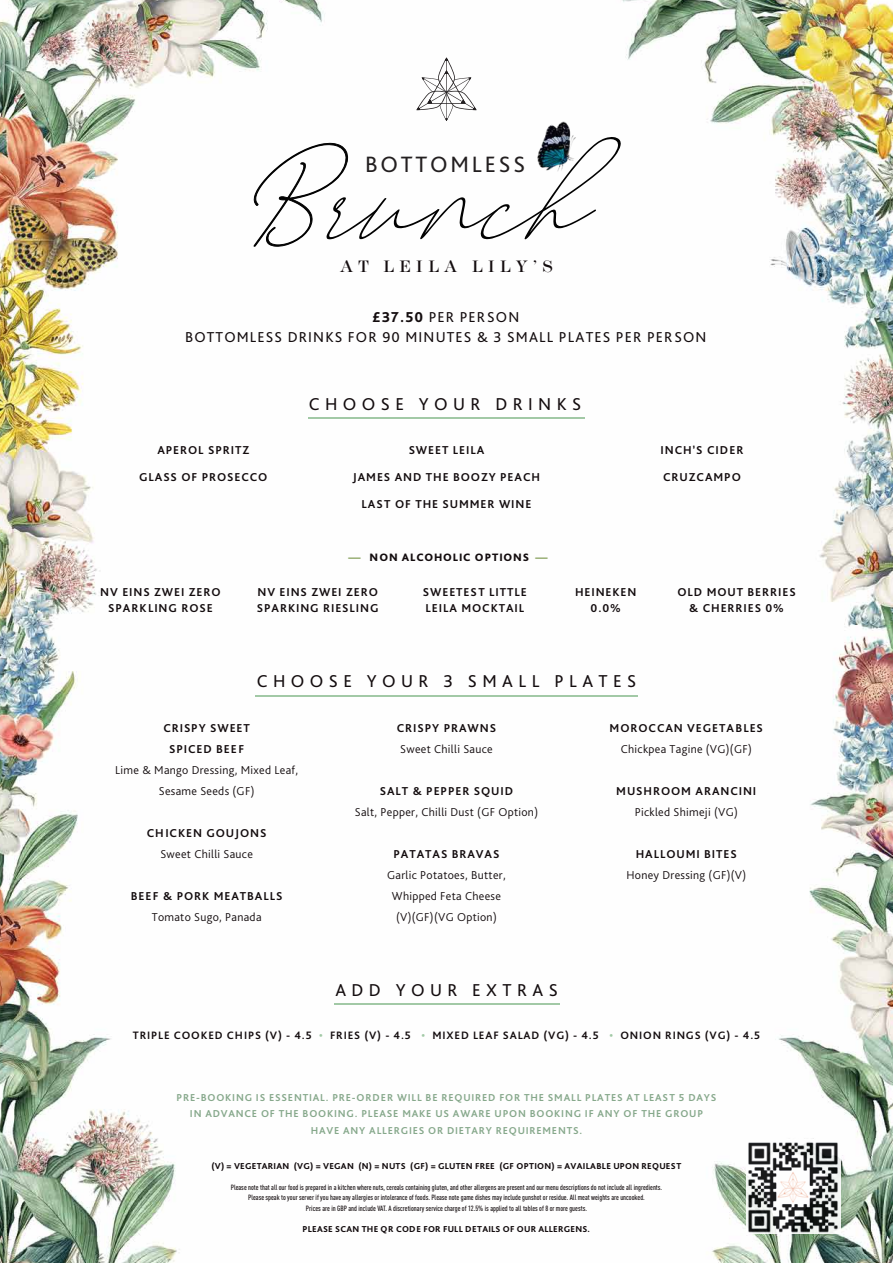
<style>
.page{position:relative;width:893px;height:1263px;background:#fff}
.page>*{position:absolute;margin:0;border:0;box-sizing:border-box;transform-origin:0 0}
.t1{font:146.7px "Augustfree";color:#020202}
.t2{font:23.25px "Bliss Pro";letter-spacing:.12em;color:#231f20}
.t3{font:18px "Bliss Pro";letter-spacing:.3em;color:#130c0e}
.t4{font:17.1px "Modern Two Sixtn Md ITC";letter-spacing:.3em;color:#130c0e}
.t5{font:15px/19.4px "Bliss Pro";letter-spacing:.075em;color:#130c0e;text-align:center}
.t6{font:700 12px/16.5px "Bliss Pro";letter-spacing:.075em;color:#130c0e;text-align:center}
.t7{font:300 12px/21px "Bliss Pro";letter-spacing:.025em;color:#130c0e;text-align:center}
.t8{font:700 11.25px "Bliss Pro";letter-spacing:.075em;color:#130c0e}
.t9{font:800 11.25px "Bliss Pro";letter-spacing:.075em;color:#130c0e}
.t10{font:700 10.5px/16.5px "Bliss Pro";letter-spacing:.075em;color:#86a88b;text-align:center}
.t11{font:800 9px "Bliss Pro";letter-spacing:.025em;color:#130c0e}
.t12{font:500 7.5px/10.5px "DIN Cond";color:#130c0e;text-align:center}
.s1{font-size:87px}
.s2{font-weight:800}
.s3{color:#94ac6f}
.s4{color:#a2c9a6}
</style>
<div class="page">
<img style="left:0;top:0;width:893px;height:1263px">
<img style="left:529px;top:113px;width:48px;height:61px">
<img style="left:746px;top:1140px;width:94px;height:94px">
<hr style="left:308px;top:417px;width:277px;height:2px;background:#a2c9a6">
<hr style="left:255px;top:695px;width:383px;height:2px;background:#a2c9a6">
<hr style="left:334px;top:1003px;width:225px;height:2px;background:#a2c9a6">
<h1 class="t1" style="left:249px;top:102px;width:339px"><span class="s1">B</span>runch</h1>
<h2 class="t2" style="left:365px;top:150px;width:162px">BOTTOMLESS</h2>
<h3 class="t4" style="left:340px;top:256px;width:214px">AT LEILA LILY’S</h3>
<h3 class="t5" style="left:185px;top:307px;width:523px"><span class="s2">£37.50</span> PER PERSON<br>BOTTOMLESS DRINKS FOR 90 MINUTES &amp; 3 SMALL PLATES PER PERSON</h3>
<h3 class="t6" style="left:157px;top:442px;width:93px">APEROL SPRITZ</h3>
<h3 class="t6" style="left:139px;top:469px;width:130px">GLASS OF PROSECCO</h3>
<h3 class="t3" style="left:309px;top:393px;width:274px">CHOOSE YOUR DRINKS</h3>
<h3 class="t6" style="left:409px;top:442px;width:77px">SWEET LEILA</h3>
<h3 class="t6" style="left:353px;top:469px;width:189px">JAMES AND THE BOOZY PEACH</h3>
<h3 class="t6" style="left:362px;top:496px;width:171px">LAST OF THE SUMMER WINE</h3>
<h3 class="t9" style="left:346px;top:550px;width:205px"><span class="s3">-</span> NON ALCOHOLIC OPTIONS <span class="s3">-</span></h3>
<h3 class="t6" style="left:660px;top:442px;width:85px">INCH’S CIDER</h3>
<h3 class="t6" style="left:663px;top:469px;width:79px">CRUZCAMPO</h3>
<h3 class="t6" style="left:100px;top:583px;width:122px">NV EINS ZWEI ZERO<br>SPARKLING ROSE</h3>
<h3 class="t6" style="left:257px;top:583px;width:123px;text-align:left">NV EINS ZWEI ZERO<br>SPARKING RIESLING</h3>
<h3 class="t6" style="left:423px;top:583px;width:105px;text-align:left">SWEETEST LITTLE<br>LEILA MOCKTAIL</h3>
<h3 class="t6" style="left:575px;top:583px;width:63px">HEINEKEN<br>0.0%</h3>
<h3 class="t6" style="left:677px;top:583px;width:120px">OLD MOUT BERRIES &amp; CHERRIES 0%</h3>
<h3 class="t3" style="left:257px;top:670px;width:381px">CHOOSE YOUR 3 SMALL PLATES</h3>
<h3 class="t6" style="left:163px;top:718px;width:88px;line-height:21px">CRISPY SWEET<br>SPICED BEEF</h3>
<h3 class="t7" style="left:115px;top:760px;width:185px">Lime &amp; Mango Dressing, Mixed Leaf,<br>Sesame Seeds (GF)</h3>
<h3 class="t6" style="left:147px;top:825px;width:121px">CHICKEN GOUJONS</h3>
<h3 class="t7" style="left:160px;top:844px;width:94px">Sweet Chilli Sauce</h3>
<h3 class="t6" style="left:131px;top:888px;width:153px">BEEF &amp; PORK MEATBALLS</h3>
<h3 class="t7" style="left:152px;top:907px;width:111px">Tomato Sugo, Panada</h3>
<h3 class="t6" style="left:397px;top:720px;width:101px">CRISPY PRAWNS</h3>
<h3 class="t7" style="left:400px;top:739px;width:94px">Sweet Chilli Sauce</h3>
<h3 class="t6" style="left:380px;top:783px;width:135px">SALT &amp; PEPPER SQUID</h3>
<h3 class="t7" style="left:355px;top:802px;width:185px">Salt, Pepper, Chilli Dust (GF Option)</h3>
<h3 class="t6" style="left:393px;top:846px;width:108px">PATATAS BRAVAS</h3>
<h3 class="t7" style="left:387px;top:865px;width:120px">Garlic Potatoes, Butter,<br>Whipped Feta Cheese (V)(GF)(VG Option)</h3>
<h3 class="t6" style="left:610px;top:720px;width:155px">MOROCCAN VEGETABLES</h3>
<h3 class="t7" style="left:621px;top:739px;width:133px">Chickpea Tagine (VG)(GF)</h3>
<h3 class="t6" style="left:616px;top:783px;width:141px">MUSHROOM ARANCINI</h3>
<h3 class="t7" style="left:635px;top:802px;width:105px">Pickled Shimeji (VG)</h3>
<h3 class="t6" style="left:636px;top:846px;width:103px">HALLOUMI BITES</h3>
<h3 class="t7" style="left:626px;top:865px;width:121px">Honey Dressing (GF)(V)</h3>
<h3 class="t3" style="left:335px;top:979px;width:224px">ADD YOUR EXTRAS</h3>
<h3 class="t8" style="left:133px;top:1028px;width:629px">TRIPLE COOKED CHIPS (V) - 4.5 <span class="s4">•</span> FRIES (V) - 4.5 <span class="s4">•</span> MIXED LEAF SALAD (VG) - 4.5 <span class="s4">•</span> ONION RINGS (VG) - 4.5</h3>
<h3 class="t10" style="left:177px;top:1088px;width:541px">PRE-BOOKING IS ESSENTIAL. PRE-ORDER WILL BE REQUIRED FOR THE SMALL PLATES AT LEAST 5 DAYS<br>IN ADVANCE OF THE BOOKING. PLEASE MAKE US AWARE UPON BOOKING IF ANY OF THE GROUP<br>HAVE ANY ALLERGIES OR DIETARY REQUIREMENTS.</h3>
<p class="t11" style="left:211px;top:1160px;width:471px">(V) = VEGETARIAN (VG) = VEGAN (N) = NUTS (GF) = GLUTEN FREE (GF OPTION) = AVAILABLE UPON REQUEST</p>
<p class="t12" style="left:231px;top:1181px;width:433px">Please note that all our food is prepared in a kitchen where nuts, cereals containing gluten, and other allergens are present and our menu descriptions do not include all ingredients.<br>Please speak to your server if you have any allergies or intolerance of foods. Please note game dishes may include gunshot or residue. All meat weights are uncooked.<br>Prices are in GBP and include VAT. A discretionary service charge of 12.5% is applied to all tables of 8 or more guests.</p>
<p class="t11" style="left:303px;top:1223px;width:289px">PLEASE SCAN THE QR CODE FOR FULL DETAILS OF OUR ALLERGENS.</p>
</div>
